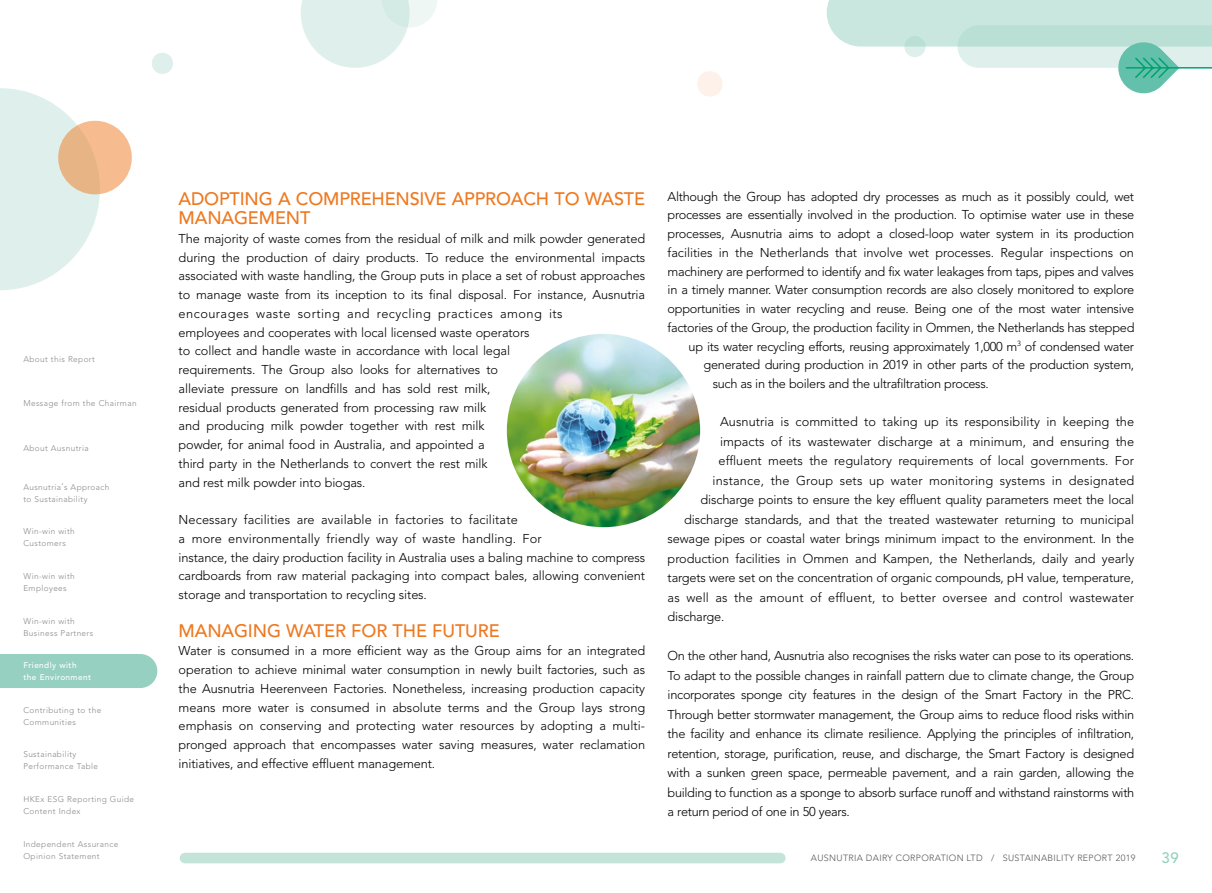
<style>
.page{position:relative;width:1212px;height:893px;background:#fff}
.page>*{position:absolute;margin:0;border:0;box-sizing:border-box;transform-origin:0 0}
.t1{font:500 18px/18.8px "Avenir LT Std";letter-spacing:-.01em;color:#ee781f}
.t2{font:500 15px "Avenir LT Std";color:#95d0c0}
.t3{font:300 12.75px/18.8px "Avenir LT Std";letter-spacing:-.01em;color:#000;text-align:justify}
.t4{font:300 12.75px "Avenir LT Std";letter-spacing:.01em;color:#000}
.t5{font:300 12.75px "Avenir LT Std";letter-spacing:.015em;color:#000}
.t6{font:300 9px "Avenir LT Std";letter-spacing:.035em;color:#595757}
.t7{font:300 8.25px/12px "Avenir LT Std";letter-spacing:.045em;color:#898989}
.t8{font:500 8.25px/12px "Avenir LT Std";letter-spacing:.05em;color:#fff}
</style>
<div class="page">
<img style="left:507px;top:334px;width:193px;height:193px;border-radius:97px">
<div style="left:0;top:654px;width:157px;height:34px;background:#95d0c0"></div>
<div style="left:185px;top:853px;width:595px;height:10px;background:#c4e4da"></div>
<svg style="left:827px;top:0;width:385px;height:94px"></svg>
<svg style="left:301px;top:0;width:136px;height:68px"></svg>
<svg style="left:0;top:88px;width:100px;height:202px"></svg>
<div style="left:152px;top:53px;width:21px;height:21px;background:#dff0ec;border-radius:50%"></div>
<div style="left:58px;top:121px;width:74px;height:73px;background:linear-gradient(to right,#e3b283,#fabe94);border-radius:50%"></div>
<div style="left:697px;top:71px;width:26px;height:26px;background:#fdf1e9;border-radius:50%"></div>
<p class="t7" style="left:23px;top:353px;width:73px">About this Report</p>
<p class="t7" style="left:23px;top:397px;width:115px">Message from the Chairman</p>
<p class="t7" style="left:23px;top:442px;width:67px">About Ausnutria</p>
<p class="t7" style="left:23px;top:481px;width:87px">Ausnutria’s Approach to Sustainability</p>
<p class="t7" style="left:23px;top:525px;width:53px">Win-win with<br>Customers</p>
<p class="t7" style="left:23px;top:570px;width:53px">Win-win with<br>Employees</p>
<p class="t7" style="left:23px;top:615px;width:71px">Win-win with<br>Business Partners</p>
<p class="t8" style="left:23px;top:659px;width:69px">Friendly with the Environment</p>
<p class="t7" style="left:23px;top:704px;width:79px">Contributing to the<br>Communities</p>
<p class="t7" style="left:23px;top:749px;width:76px">Sustainability<br>Performance Table</p>
<p class="t7" style="left:23px;top:793px;width:112px">HKEx ESG Reporting Guide<br>Content Index</p>
<p class="t7" style="left:23px;top:838px;width:96px">Independent Assurance<br>Opinion Statement</p>
<h1 class="t1" style="left:179px;top:190px;width:468px">ADOPTING A COMPREHENSIVE APPROACH TO WASTE<br>MANAGEMENT</h1>
<p class="t3" style="left:179px;top:229px;width:468px;text-align:left">The majority of waste comes from the residual of milk and milk powder generated during the production of dairy products. To reduce the environmental impacts associated with waste handling, the Group puts in place a set of robust approaches to manage waste from its inception to its final disposal. For instance, Ausnutria encourages waste sorting and recycling practices among its<br>employees and cooperates with local licensed waste operators<br>to collect and handle waste in accordance with local legal<br>requirements. The Group also looks for alternatives to<br>alleviate pressure on landfills and has sold rest milk,<br>residual products generated from processing raw milk<br>and producing milk powder together with rest milk<br>powder, for animal food in Australia, and appointed a<br>third party in the Netherlands to convert the rest milk<br>and rest milk powder into biogas.</p>
<p class="t3" style="left:179px;top:510px;width:468px;text-align:left">Necessary facilities are available in factories to facilitate<br>a more environmentally friendly way of waste handling. For<br>instance, the dairy production facility in Australia uses a baling machine to compress cardboards from raw material packaging into compact bales, allowing convenient storage and transportation to recycling sites.</p>
<h1 class="t1" style="left:179px;top:621px;width:323px">MANAGING WATER FOR THE FUTURE</h1>
<p class="t3" style="left:179px;top:642px;width:468px">Water is consumed in a more efficient way as the Group aims for an integrated operation to achieve minimal water consumption in newly built factories, such as the Ausnutria Heerenveen Factories. Nonetheless, increasing production capacity means more water is consumed in absolute terms and the Group lays strong emphasis on conserving and protecting water resources by adopting a multi&shy;pronged approach that encompasses water saving measures, water reclamation initiatives, and effective effluent management.</p>
<p class="t3" style="left:668px;top:187px;width:468px">Although the Group has adopted dry processes as much as it possibly could, wet</p>
<p class="t3" style="left:668px;top:206px;width:468px">processes are essentially involved in the production. To optimise water use in these</p>
<p class="t3" style="left:668px;top:224px;width:468px">processes, Ausnutria aims to adopt a closed-loop water system in its production</p>
<p class="t3" style="left:668px;top:243px;width:468px">facilities in the Netherlands that involve wet processes. Regular inspections on</p>
<p class="t3" style="left:668px;top:262px;width:468px">machinery are performed to identify and fix water leakages from taps, pipes and valves</p>
<p class="t3" style="left:668px;top:281px;width:468px">in a timely manner. Water consumption records are also closely monitored to explore</p>
<p class="t3" style="left:668px;top:299px;width:468px">opportunities in water recycling and reuse. Being one of the most water intensive</p>
<p class="t3" style="left:668px;top:318px;width:468px">factories of the Group, the production facility in Ommen, the Netherlands has stepped</p>
<p class="t3" style="left:689px;top:337px;width:447px">up its water recycling efforts, reusing approximately 1,000 m<sup>3</sup> of condensed water</p>
<p class="t3" style="left:704px;top:356px;width:432px">generated during production in 2019 in other parts of the production system,</p>
<p class="t3" style="left:713px;top:374px;width:278px">such as in the boilers and the ultrafiltration process.</p>
<p class="t3" style="left:720px;top:413px;width:415px">Ausnutria is committed to taking up its responsibility in keeping the</p>
<p class="t3" style="left:720px;top:432px;width:415px">impacts of its wastewater discharge at a minimum, and ensuring the</p>
<p class="t3" style="left:719px;top:452px;width:417px">effluent meets the regulatory requirements of local governments. For</p>
<p class="t5" style="left:713px;top:473px;width:423px">instance, the Group sets up water monitoring systems in designated</p>
<p class="t3" style="left:701px;top:491px;width:435px">discharge points to ensure the key effluent quality parameters meet the local</p>
<p class="t3" style="left:684px;top:510px;width:451px">discharge standards, and that the treated wastewater returning to municipal</p>
<p class="t3" style="left:668px;top:530px;width:468px">sewage pipes or coastal water brings minimum impact to the environment. In the</p>
<p class="t3" style="left:668px;top:549px;width:468px">production facilities in Ommen and Kampen, the Netherlands, daily and yearly</p>
<p class="t3" style="left:668px;top:569px;width:468px">targets were set on the concentration of organic compounds, pH value, temperature,</p>
<p class="t4" style="left:668px;top:590px;width:468px">as well as the amount of effluent, to better oversee and control wastewater</p>
<p class="t3" style="left:668px;top:608px;width:58px">discharge.</p>
<p class="t3" style="left:668px;top:646px;width:468px;line-height:19.5px">On the other hand, Ausnutria also recognises the risks water can pose to its operations.<br>To adapt to the possible changes in rainfall pattern due to climate change, the Group incorporates sponge city features in the design of the Smart Factory in the PRC.<br>Through better stormwater management, the Group aims to reduce flood risks within the facility and enhance its climate resilience. Applying the principles of infiltration, retention, storage, purification, reuse, and discharge, the Smart Factory is designed with a sunken green space, permeable pavement, and a rain garden, allowing the building to function as a sponge to absorb surface runoff and withstand rainstorms with a return period of one in 50 years.</p>
<p class="t6" style="left:811px;top:852px;width:326px">AUSNUTRIA DAIRY CORPORATION LTD / SUSTAINABILITY REPORT 2019</p>
<p class="t2" style="left:1161px;top:849px;width:19px">39</p>
</div>
